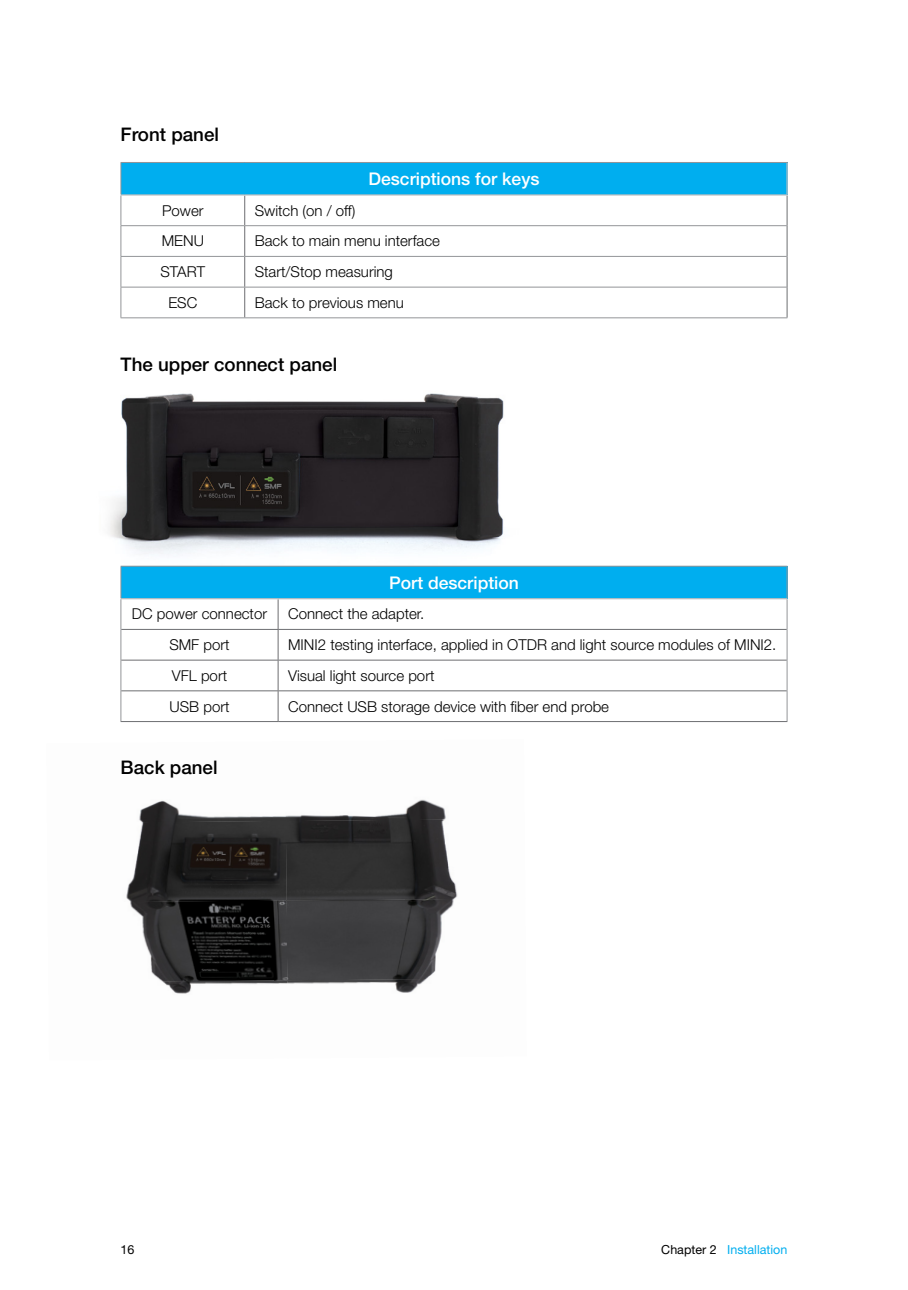
<style>
.page{position:relative;width:908px;height:1290px;background:#fff}
.page>*{position:absolute;margin:0;border:0;box-sizing:border-box;transform-origin:0 0}
.t1{font:500 18.75px "Helvetica Neue LT Std";color:#000}
.t2{font:500 17.5px "Helvetica Neue LT Std";color:#fff}
.t3{font:300 15px "Helvetica Neue LT Std";color:#000}
.t4{font:12.5px "Helvetica Neue LT Std";color:#00aeef}
.t5{font:12.5px "Helvetica Neue LT Std";color:#000}
.s1{color:#000}
</style>
<div class="page">
<img style="left:139px;top:800px;width:146px;height:21px">
<img style="left:285px;top:799px;width:161px;height:22px">
<img style="left:126px;top:821px;width:160px;height:79px">
<img style="left:286px;top:819px;width:172px;height:79px">
<img style="left:128px;top:900px;width:158px;height:80px">
<img style="left:286px;top:898px;width:170px;height:82px">
<img style="left:160px;top:980px;width:127px;height:14px">
<img style="left:287px;top:978px;width:169px;height:15px">
<img style="left:109px;top:393px;width:540px;height:173px">
<div style="left:121px;top:162px;width:665px;height:33px;background:#00aeef"></div>
<svg style="left:244px;top:196px;width:1px;height:29px"></svg>
<hr style="left:786px;top:196px;width:1px;height:30px;background:#6d6e71">
<hr style="left:244px;top:226px;width:1px;height:30px;background:#6d6e71">
<hr style="left:786px;top:226px;width:1px;height:30px;background:#6d6e71">
<hr style="left:244px;top:257px;width:1px;height:30px;background:#6d6e71">
<hr style="left:786px;top:256px;width:1px;height:31px;background:#6d6e71">
<hr style="left:244px;top:287px;width:1px;height:30px;background:#6d6e71">
<hr style="left:786px;top:287px;width:1px;height:30px;background:#6d6e71">
<hr style="left:786px;top:163px;width:1px;height:31px;background:#bcbec0">
<hr style="left:244px;top:194px;width:543px;height:2px;background:#bcbec0">
<hr style="left:120px;top:194px;width:124px;height:2px;background:#bcbec0">
<hr style="left:120px;top:225px;width:124px;height:1px;background:#939598">
<hr style="left:244px;top:225px;width:542px;height:1px;background:#939598">
<hr style="left:120px;top:256px;width:124px;height:1px;background:#939598">
<hr style="left:244px;top:256px;width:542px;height:1px;background:#939598">
<hr style="left:120px;top:287px;width:124px;height:1px;background:#939598">
<hr style="left:244px;top:287px;width:542px;height:1px;background:#939598">
<hr style="left:120px;top:317px;width:124px;height:1px;background:#939598">
<hr style="left:244px;top:317px;width:543px;height:1px;background:#939598">
<hr style="left:120px;top:162px;width:124px;height:1px;background:#939598">
<hr style="left:120px;top:163px;width:1px;height:31px;background:#939598">
<hr style="left:244px;top:162px;width:543px;height:1px;background:#939598">
<svg style="left:120px;top:196px;width:1px;height:29px"></svg>
<hr style="left:120px;top:226px;width:1px;height:30px;background:#939598">
<hr style="left:120px;top:257px;width:1px;height:30px;background:#939598">
<hr style="left:120px;top:287px;width:1px;height:30px;background:#939598">
<div style="left:121px;top:566px;width:665px;height:33px;background:#00aeef"></div>
<hr style="left:277px;top:599px;width:1px;height:30px;background:#6d6e71">
<hr style="left:121px;top:629px;width:157px;height:1px;background:#6d6e71">
<hr style="left:278px;top:629px;width:508px;height:1px;background:#6d6e71">
<hr style="left:277px;top:630px;width:1px;height:30px;background:#6d6e71">
<hr style="left:121px;top:660px;width:157px;height:1px;background:#6d6e71">
<hr style="left:278px;top:660px;width:508px;height:1px;background:#6d6e71">
<hr style="left:277px;top:660px;width:1px;height:30px;background:#6d6e71">
<hr style="left:121px;top:690px;width:157px;height:1px;background:#6d6e71">
<hr style="left:278px;top:690px;width:508px;height:1px;background:#6d6e71">
<hr style="left:277px;top:691px;width:1px;height:30px;background:#6d6e71">
<hr style="left:120px;top:721px;width:158px;height:1px;background:#6d6e71">
<hr style="left:278px;top:721px;width:509px;height:1px;background:#6d6e71">
<hr style="left:278px;top:598px;width:509px;height:1px;background:#bcbec0">
<hr style="left:120px;top:598px;width:158px;height:1px;background:#bcbec0">
<hr style="left:120px;top:566px;width:158px;height:1px;background:#939598">
<hr style="left:120px;top:566px;width:1px;height:32px;background:#939598">
<hr style="left:278px;top:566px;width:509px;height:1px;background:#939598">
<hr style="left:786px;top:566px;width:1px;height:32px;background:#939598">
<hr style="left:120px;top:599px;width:1px;height:30px;background:#939598">
<hr style="left:786px;top:599px;width:1px;height:30px;background:#939598">
<hr style="left:120px;top:629px;width:1px;height:31px;background:#939598">
<hr style="left:786px;top:629px;width:1px;height:31px;background:#939598">
<hr style="left:120px;top:660px;width:1px;height:31px;background:#939598">
<hr style="left:786px;top:660px;width:1px;height:31px;background:#939598">
<hr style="left:120px;top:691px;width:1px;height:30px;background:#939598">
<hr style="left:786px;top:691px;width:1px;height:30px;background:#939598">
<p class="t1" style="left:120px;top:123px;width:100px">Front panel</p>
<p class="t2" style="left:368px;top:168px;width:172px">Descriptions for keys</p>
<p class="t3" style="left:162px;top:201px;width:43px">Power</p>
<p class="t3" style="left:254px;top:201px;width:102px">Switch (on / off)</p>
<p class="t3" style="left:162px;top:232px;width:44px">MENU</p>
<p class="t3" style="left:254px;top:232px;width:187px">Back to main menu interface</p>
<p class="t3" style="left:160px;top:263px;width:46px">START</p>
<p class="t3" style="left:254px;top:263px;width:140px">Start/Stop measuring</p>
<p class="t3" style="left:168px;top:293px;width:30px">ESC</p>
<p class="t3" style="left:254px;top:293px;width:150px">Back to previous menu</p>
<p class="t1" style="left:120px;top:353px;width:218px">The upper connect panel</p>
<p class="t2" style="left:389px;top:572px;width:131px">Port description</p>
<p class="t3" style="left:132px;top:605px;width:137px">DC power connector</p>
<p class="t3" style="left:288px;top:605px;width:138px">Connect the adapter.</p>
<p class="t3" style="left:169px;top:636px;width:62px">SMF port</p>
<p class="t3" style="left:288px;top:636px;width:489px">MINI2 testing interface, applied in OTDR and light source modules of MINI2.</p>
<p class="t3" style="left:172px;top:666px;width:57px">VFL port</p>
<p class="t3" style="left:288px;top:666px;width:148px">Visual light source port</p>
<p class="t3" style="left:169px;top:697px;width:62px">USB port</p>
<p class="t3" style="left:288px;top:697px;width:322px">Connect USB storage device with fiber end probe</p>
<p class="t1" style="left:120px;top:756px;width:98px">Back panel</p>
<p class="t5" style="left:120px;top:1241px;width:15px">16</p>
<p class="t4" style="left:661px;top:1241px;width:127px"><span class="s1">Chapter 2</span> Installation</p>
</div>
